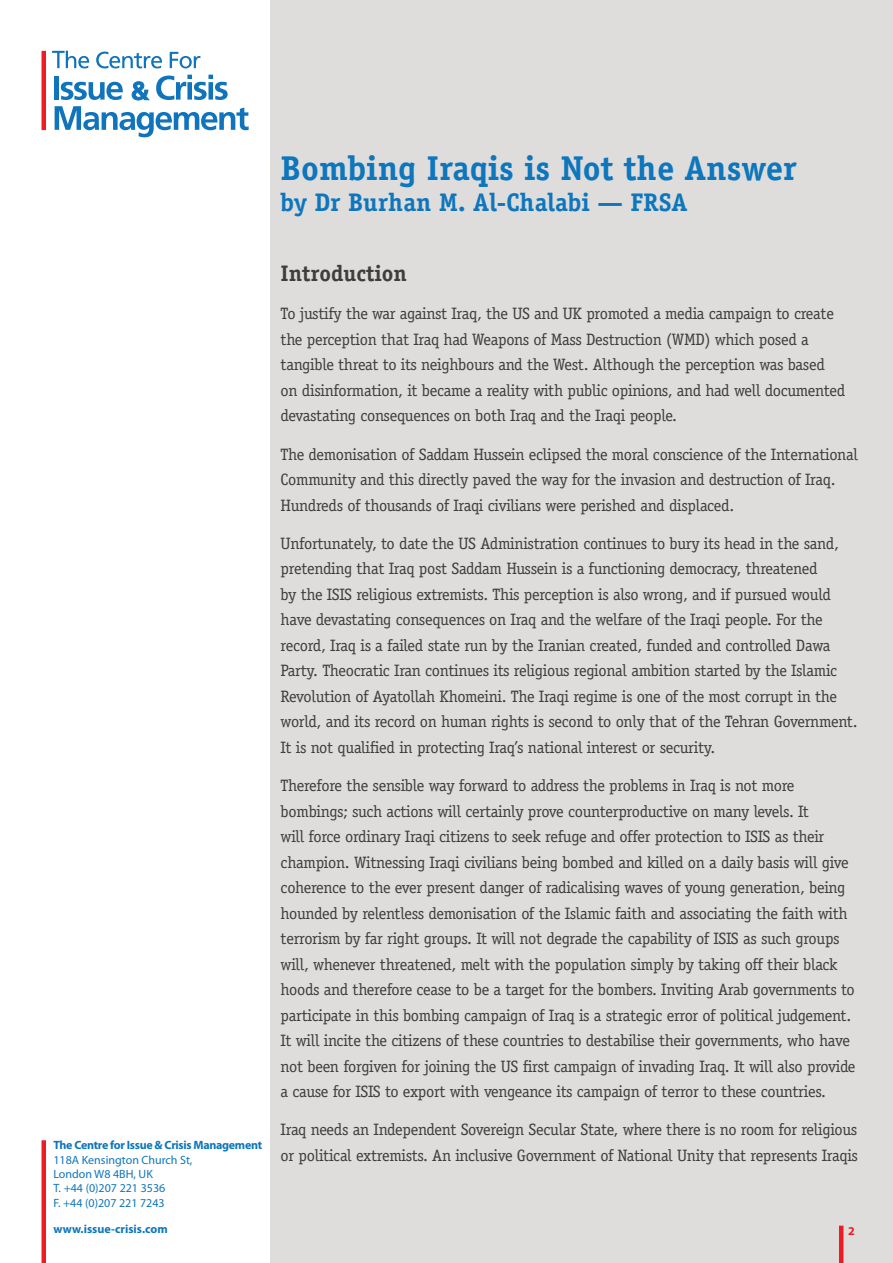
<style>
.page{position:relative;width:893px;height:1263px;background:#fff}
.page>*{position:absolute;margin:0;border:0;box-sizing:border-box;transform-origin:0 0}
.t1{font:700 34.5px "Officina Serif Std";color:#0e76bc}
.t2{font:700 25.5px "Officina Serif Std";color:#0e76bc}
.t3{font:700 22.5px "Officina Serif Std";color:#3e3e3f}
.Paragraph_Style_1{font:16.5px/25.5px "Officina Serif Std";letter-spacing:-.02em;color:#3e3e3f}
.t4{font:12px/14.4px "Myriad Pro";color:#0e76bc}
.t5{font:700 12px "Myriad Pro";letter-spacing:-.025em;color:#0e76bc}
.t6{font:700 12px "Myriad Pro";color:#0e76bc}
.t7{font:700 12px "Myriad Pro";color:#ed1c24}
</style>
<div class="page">
<div style="left:271px;top:0;width:622px;height:1263px;background:#dedddc"></div>
<hr style="left:42px;top:51px;width:4px;height:79px;background:#ee1d23">
<div style="left:54px;top:76px;width:5px;height:24px;background:#1074bc"></div>
<svg style="left:55px;top:75px;width:194px;height:62px"></svg>
<svg style="left:52px;top:51px;width:37px;height:17px"></svg>
<svg style="left:96px;top:52px;width:66px;height:16px"></svg>
<svg style="left:170px;top:52px;width:30px;height:16px"></svg>
<hr style="left:42px;top:1140px;width:4px;height:123px;background:#ed1c24">
<hr style="left:839px;top:1225px;width:4px;height:38px;background:#ed1c24">
<p class="t1" style="left:281px;top:147px;width:518px">Bombing Iraqis is Not the Answer</p>
<p class="t2" style="left:281px;top:186px;width:409px">by Dr Burhan M. Al-Chalabi — FRSA</p>
<p class="t3" style="left:281px;top:259px;width:128px">Introduction</p>
<p class="Paragraph_Style_1" style="left:281px;top:301px;width:566px">To justify the war against Iraq, the US and UK promoted a media campaign to create the perception that Iraq had Weapons of Mass Destruction (WMD) which posed a tangible threat to its neighbours and the West. Although the perception was based on disinformation, it became a reality with public opinions, and had well documented devastating consequences on both Iraq and the Iraqi people.</p>
<p class="Paragraph_Style_1" style="left:281px;top:441px;width:579px">The demonisation of Saddam Hussein eclipsed the moral conscience of the International<br>Community and this directly paved the way for the invasion and destruction of Iraq.<br>Hundreds of thousands of Iraqi civilians were perished and displaced.</p>
<p class="Paragraph_Style_1" style="left:281px;top:531px;width:578px">Unfortunately, to date the US Administration continues to bury its head in the sand, pretending that Iraq post Saddam Hussein is a functioning democracy, threatened<br>by the ISIS religious extremists. This perception is also wrong, and if pursued would have devastating consequences on Iraq and the welfare of the Iraqi people. For the record, Iraq is a failed state run by the Iranian created, funded and controlled Dawa Party. Theocratic Iran continues its religious regional ambition started by the Islamic Revolution of Ayatollah Khomeini. The Iraqi regime is one of the most corrupt in the world, and its record on human rights is second to only that of the Tehran Government.<br>It is not qualified in protecting Iraq’s national interest or security.</p>
<p class="Paragraph_Style_1" style="left:281px;top:773px;width:576px">Therefore the sensible way forward to address the problems in Iraq is not more bombings; such actions will certainly prove counterproductive on many levels. It<br>will force ordinary Iraqi citizens to seek refuge and offer protection to ISIS as their champion. Witnessing Iraqi civilians being bombed and killed on a daily basis will give coherence to the ever present danger of radicalising waves of young generation, being hounded by relentless demonisation of the Islamic faith and associating the faith with terrorism by far right groups. It will not degrade the capability of ISIS as such groups will, whenever threatened, melt with the population simply by taking off their black hoods and therefore cease to be a target for the bombers. Inviting Arab governments to participate in this bombing campaign of Iraq is a strategic error of political judgement.<br>It will incite the citizens of these countries to destabilise their governments, who have not been forgiven for joining the US first campaign of invading Iraq. It will also provide a cause for ISIS to export with vengeance its campaign of terror to these countries.</p>
<p class="Paragraph_Style_1" style="left:281px;top:1117px;width:579px">Iraq needs an Independent Sovereign Secular State, where there is no room for religious or political extremists. An inclusive Government of National Unity that represents Iraqis</p>
<p class="t5" style="left:53px;top:1137px;width:210px">The Centre for Issue &amp; Crisis Management</p>
<p class="t4" style="left:53px;top:1152px;width:141px">118A Kensington Church St,<br>London W8 4BH, UK<br>T. +44 (0)207 221 3536<br>F. +44 (0)207 221 7243</p>
<p class="t6" style="left:53px;top:1221px;width:116px">www.issue-crisis.com</p>
<p class="t7" style="left:848px;top:1223px;width:8px">2</p>
</div>
